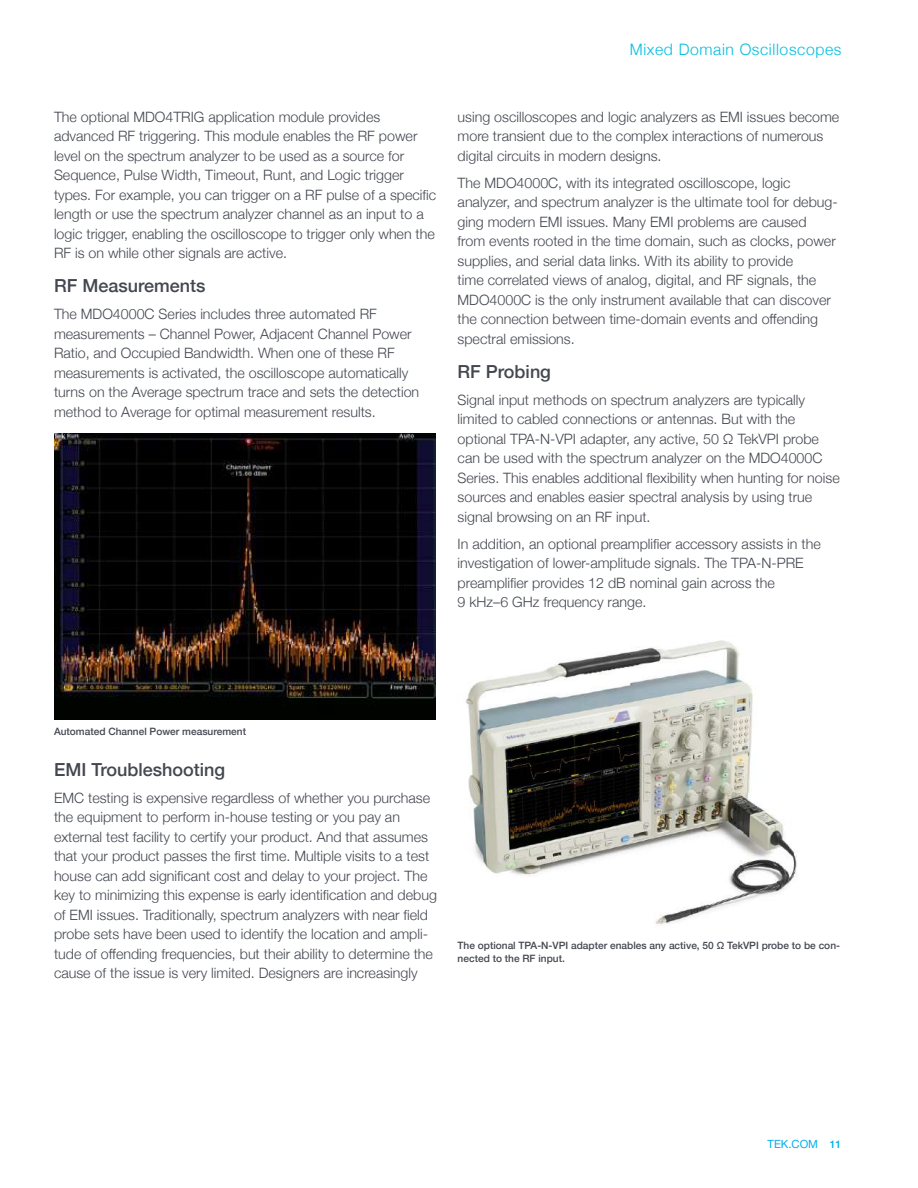
<style>
.page{position:relative;width:918px;height:1188px;background:#fff}
.page>*{position:absolute;margin:0;border:0;box-sizing:border-box;transform-origin:0 0}
.t1{font:500 18px "Helvetica Neue";color:#43474f}
.t2{font:300 15.75px "Helvetica Neue";letter-spacing:.04em;color:#00bfdf}
.t3{font:300 14.25px/19.5px "Helvetica Neue";color:#43474f}
.t4{font:11.25px "Helvetica Neue";color:#00aeef}
.t5{font:500 10.2px/13.5px "Helvetica Neue";color:#43474f}
.s1{font-weight:500;font-size:10.5px}
</style>
<div class="page">
<img style="left:54px;top:433px;width:382px;height:286px">
<img style="left:465px;top:640px;width:332px;height:284px">
<p class="t3" style="left:54px;top:106px;width:384px">The optional MDO4TRIG application module provides advanced RF triggering. This module enables the RF power level on the spectrum analyzer to be used as a source for Sequence, Pulse Width, Timeout, Runt, and Logic trigger types. For example, you can trigger on a RF pulse of a specific length or use the spectrum analyzer channel as an input to a logic trigger, enabling the oscilloscope to trigger only when the RF is on while other signals are active.</p>
<p class="t1" style="left:54px;top:271px;width:153px">RF Measurements</p>
<p class="t3" style="left:54px;top:304px;width:367px">The MDO4000C Series includes three automated RF measurements – Channel Power, Adjacent Channel Power Ratio, and Occupied Bandwidth. When one of these RF measurements is activated, the oscilloscope automatically turns on the Average spectrum trace and sets the detection method to Average for optimal measurement results.</p>
<p class="t2" style="left:630px;top:37px;width:213px">Mixed Domain Oscilloscopes</p>
<p class="t3" style="left:458px;top:106px;width:383px">using oscilloscopes and logic analyzers as EMI issues become more transient due to the complex interactions of numerous digital circuits in modern designs.</p>
<p class="t3" style="left:458px;top:172px;width:382px">The MDO4000C, with its integrated oscilloscope, logic analyzer, and spectrum analyzer is the ultimate tool for debug&shy;ging modern EMI issues. Many EMI problems are caused from events rooted in the time domain, such as clocks, power supplies, and serial data links. With its ability to provide<br>time correlated views of analog, digital, and RF signals, the MDO4000C is the only instrument available that can discover the connection between time-domain events and offending spectral emissions.</p>
<p class="t1" style="left:458px;top:357px;width:95px">RF Probing</p>
<p class="t3" style="left:458px;top:389px;width:384px">Signal input methods on spectrum analyzers are typically limited to cabled connections or antennas. But with the optional TPA-N-VPI adapter, any active, 50 Ω TekVPI probe can be used with the spectrum analyzer on the MDO4000C Series. This enables additional flexibility when hunting for noise sources and enables easier spectral analysis by using true signal browsing on an RF input.</p>
<p class="t3" style="left:458px;top:533px;width:365px">In addition, an optional preamplifier accessory assists in the investigation of lower-amplitude signals. The TPA-N-PRE preamplifier provides 12 dB nominal gain across the<br>9 kHz–6 GHz frequency range.</p>
<p class="t5" style="left:54px;top:724px;width:194px">Automated Channel Power measurement</p>
<p class="t1" style="left:54px;top:755px;width:173px">EMI Troubleshooting</p>
<p class="t3" style="left:54px;top:787px;width:384px">EMC testing is expensive regardless of whether you purchase the equipment to perform in-house testing or you pay an external test facility to certify your product. And that assumes that your product passes the first time. Multiple visits to a test house can add significant cost and delay to your project. The key to minimizing this expense is early identification and debug of EMI issues. Traditionally, spectrum analyzers with near field probe sets have been used to identify the location and ampli&shy;tude of offending frequencies, but their ability to determine the cause of the issue is very limited. Designers are increasingly</p>
<p class="t5" style="left:458px;top:938px;width:384px">The optional TPA-N-VPI adapter enables any active, 50 Ω TekVPI probe to be con&shy;nected to the RF input.</p>
<p class="t4" style="left:768px;top:1136px;width:75px">TEK.COM <span class="s1">11</span></p>
</div>
